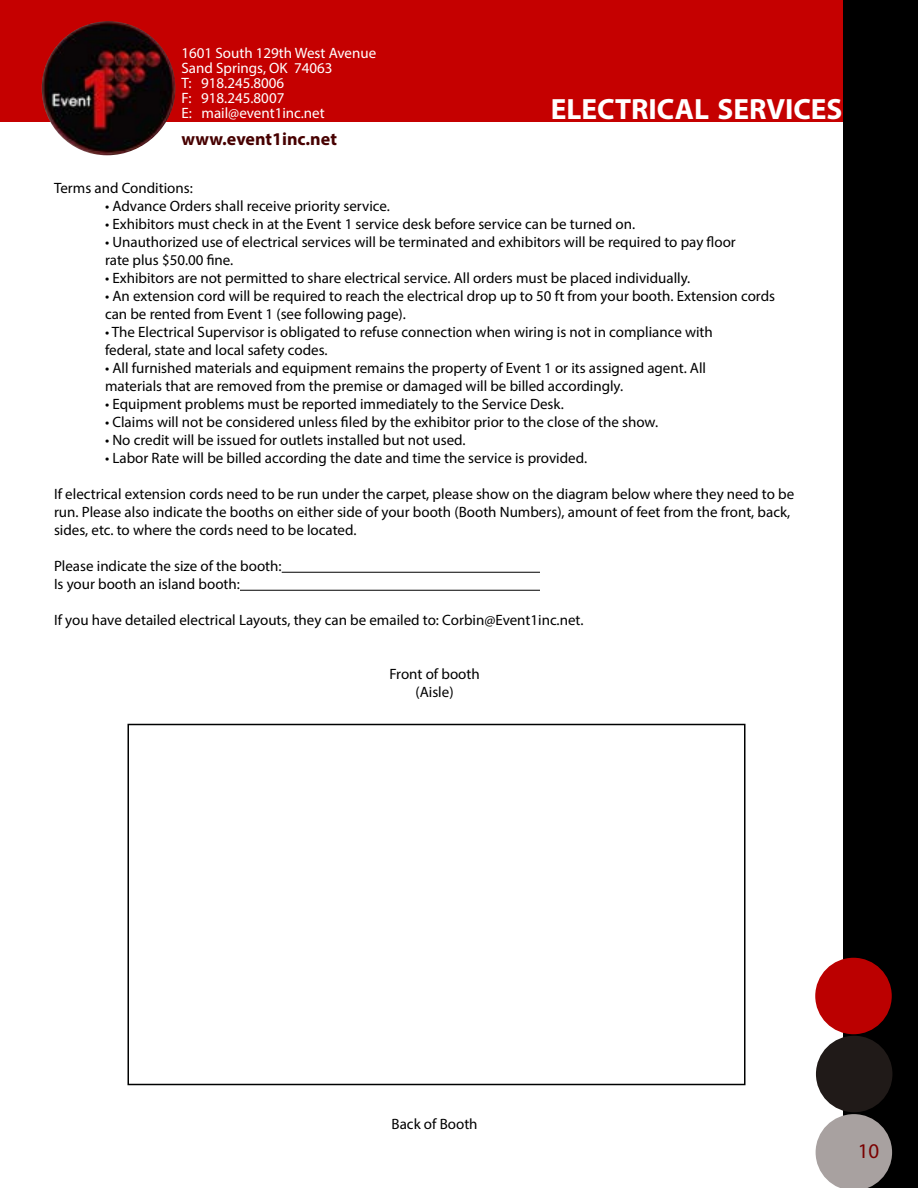
<style>
.page{position:relative;width:918px;height:1188px;background:#fff}
.page>*{position:absolute;margin:0;border:0;box-sizing:border-box;transform-origin:0 0}
.t1{font:700 29.4px "Myriad Pro";color:#fff}
.t2{font:21px "Myriad Pro";color:#7a0000}
.t3{font:700 18px "Myriad Pro";color:#470000}
.t4{font:15px/18px "Myriad Pro";color:#000}
.t5{font:15px/15px "Myriad Pro";color:#fff}
</style>
<div class="page">
<div style="left:1px;top:1px;width:882px;height:121px;background:#c50000"></div>
<div style="left:844px;top:1px;width:73px;height:1186px;background:#000"></div>
<div style="left:843px;top:0;width:75px;height:1188px;border:2px solid #000"></div>
<div style="left:815px;top:958px;width:77px;height:76px;background:#b00;border-radius:50%"></div>
<div style="left:816px;top:1036px;width:76px;height:76px;background:#201a18;border-radius:50%"></div>
<svg style="left:816px;top:1114px;width:76px;height:74px"></svg>
<img style="left:42px;top:21px;width:133px;height:134px;border-radius:67px">
<hr style="left:282px;top:572px;width:258px;height:1px;background:#000">
<hr style="left:240px;top:590px;width:300px;height:1px;background:#000">
<div style="left:128px;top:724px;width:618px;height:361px;border:2px solid #000101"></div>
<p class="t5" style="left:181px;top:45px;width:196px">1601 South 129th West Avenue<br>Sand Springs, OK 74063<br>T: 918.245.8006<br>F: 918.245.8007<br>E: mail@event1inc.net</p>
<p class="t3" style="left:181px;top:127px;width:157px">www.event1inc.net</p>
<h1 class="t1" style="left:551px;top:90px;width:293px">ELECTRICAL SERVICES</h1>
<p class="t4" style="left:54px;top:178px;width:140px">Terms and Conditions:</p>
<p class="t4" style="left:105px;top:196px;width:287px">• Advance Orders shall receive priority service.</p>
<p class="t4" style="left:105px;top:214px;width:532px">• Exhibitors must check in at the Event 1 service desk before service can be turned on.</p>
<p class="t4" style="left:105px;top:232px;width:632px">• Unauthorized use of electrical services will be terminated and exhibitors will be required to pay floor rate plus $50.00 fine.</p>
<p class="t4" style="left:105px;top:268px;width:587px">• Exhibitors are not permitted to share electrical service. All orders must be placed individually.</p>
<p class="t4" style="left:105px;top:286px;width:672px">• An extension cord will be required to reach the electrical drop up to 50 ft from your booth. Extension cords can be rented from Event 1 (see following page).</p>
<p class="t4" style="left:105px;top:322px;width:609px">• The Electrical Supervisor is obligated to refuse connection when wiring is not in compliance with federal, state and local safety codes.</p>
<p class="t4" style="left:105px;top:358px;width:603px">• All furnished materials and equipment remains the property of Event 1 or its assigned agent. All materials that are removed from the premise or damaged will be billed accordingly.</p>
<p class="t4" style="left:105px;top:394px;width:460px">• Equipment problems must be reported immediately to the Service Desk.</p>
<p class="t4" style="left:105px;top:412px;width:555px">• Claims will not be considered unless filed by the exhibitor prior to the close of the show.</p>
<p class="t4" style="left:105px;top:430px;width:362px">• No credit will be issued for outlets installed but not used.</p>
<p class="t4" style="left:105px;top:448px;width:484px">• Labor Rate will be billed according the date and time the service is provided.</p>
<p class="t4" style="left:54px;top:484px;width:742px">If electrical extension cords need to be run under the carpet, please show on the diagram below where they need to be run. Please also indicate the booths on either side of your booth (Booth Numbers), amount of feet from the front, back, sides, etc. to where the cords need to be located.</p>
<p class="t4" style="left:54px;top:556px;width:229px">Please indicate the size of the booth:<br>Is your booth an island booth:</p>
<p class="t4" style="left:54px;top:610px;width:531px">If you have detailed electrical Layouts, they can be emailed to: Corbin@Event1inc.net.</p>
<p class="t4" style="left:389px;top:664px;width:92px;text-align:center">Front of booth (Aisle)</p>
<p class="t4" style="left:392px;top:1114px;width:88px">Back of Booth</p>
<h2 class="t2" style="left:858px;top:1138px;width:23px">10</h2>
</div>
